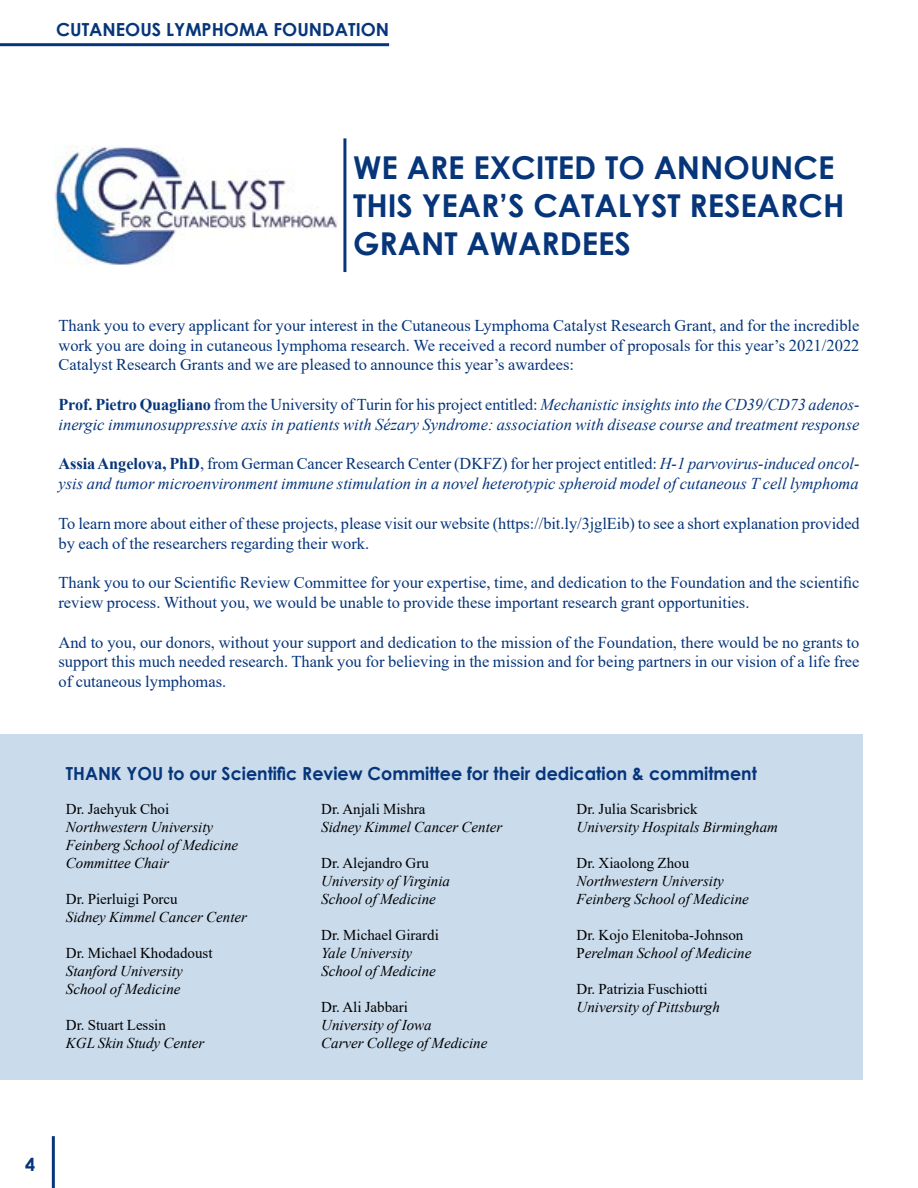
<style>
.page{position:relative;width:918px;height:1188px;background:#fff}
.page>*{position:absolute;margin:0;border:0;box-sizing:border-box;transform-origin:0 0}
.t1{font:700 31.5px/37.8px "Century Gothic";color:#06357a}
.t2{font:700 18px "Century Gothic";color:#06357a}
.t3{font:16.5px/19.8px "Times New Roman";color:#06357a;text-align:justify}
.t4{font:italic 16.5px/19.8px "Times New Roman";color:#06357a}
.t5{font:italic 15px/18px "Times New Roman";color:#000}
.t6{font:15px/18px "Times New Roman";color:#000}
.s1{font-weight:700;font-style:normal}
.s2{font-style:normal}
.s3{font-style:italic}
</style>
<div class="page">
<hr style="left:0;top:43px;width:389px;height:3px;background:#06357a">
<hr style="left:52px;top:1136px;width:3px;height:52px;background:#06357a">
<img style="left:54px;top:145px;width:283px;height:120px">
<hr style="left:343px;top:138px;width:3px;height:134px;background:#06357a">
<div style="left:0;top:734px;width:862px;height:346px;background:#cadbec"></div>
<p class="t2" style="left:56px;top:16px;width:335px">CUTANEOUS LYMPHOMA FOUNDATION</p>
<h1 class="t1" style="left:353px;top:148px;width:493px">WE ARE EXCITED TO ANNOUNCE<br>THIS YEAR’S CATALYST RESEARCH<br>GRANT AWARDEES</h1>
<p class="t3" style="left:58px;top:315px;width:803px">Thank you to every applicant for your interest in the Cutaneous Lymphoma Catalyst Research Grant, and for the incredible work you are doing in cutaneous lymphoma research. We received a record number of proposals for this year’s 2021/2022<br>Catalyst Research Grants and we are pleased to announce this year’s awardees:</p>
<p class="t4" style="left:58px;top:394px;width:802px"><span class="s1">Prof. Pietro Quagliano</span> <span class="s2">from the University of Turin for his project entitled:</span> Mechanistic insights into the CD39/CD73 adenos&shy;inergic immunosuppressive axis in patients with Sézary Syndrome: association with disease course and treatment response</p>
<p class="t4" style="left:58px;top:454px;width:802px"><span class="s1">Assia Angelova, PhD</span><span class="s2">, from German Cancer Research Center (DKFZ) for her project entitled:</span> H-1 parvovirus-induced oncol&shy;ysis and tumor microenvironment immune stimulation in a novel heterotypic spheroid model of cutaneous T cell lymphoma</p>
<p class="t3" style="left:58px;top:513px;width:803px">To learn more about either of these projects, please visit our website (https://bit.ly/3jglEib) to see a short explanation provided by each of the researchers regarding their work.</p>
<p class="t3" style="left:58px;top:572px;width:803px">Thank you to our Scientific Review Committee for your expertise, time, and dedication to the Foundation and the scientific review process. Without you, we would be unable to provide these important research grant opportunities.</p>
<p class="t3" style="left:58px;top:632px;width:803px">And to you, our donors, without your support and dedication to the mission of the Foundation, there would be no grants to support this much needed research. Thank you for believing in the mission and for being partners in our vision of a life free of cutaneous lymphomas.</p>
<p class="t2" style="left:66px;top:760px;width:693px">THANK YOU to our Scientific Review Committee for their dedication &amp; commitment</p>
<p class="t6" style="left:66px;top:799px;width:105px">Dr. Jaehyuk Choi</p>
<p class="t5" style="left:66px;top:817px;width:174px">Northwestern University<br>Feinberg School of Medicine<br>Committee Chair</p>
<p class="t6" style="left:66px;top:889px;width:113px">Dr. Pierluigi Porcu</p>
<p class="t5" style="left:66px;top:907px;width:183px">Sidney Kimmel Cancer Center</p>
<p class="t6" style="left:66px;top:943px;width:148px">Dr. Michael Khodadoust</p>
<p class="t5" style="left:66px;top:961px;width:118px">Stanford University<br>School of Medicine</p>
<p class="t6" style="left:66px;top:1015px;width:102px">Dr. Stuart Lessin</p>
<p class="t5" style="left:66px;top:1033px;width:140px">KGL Skin Study Center</p>
<p class="t6" style="left:321px;top:799px;width:106px">Dr. Anjali Mishra</p>
<p class="t5" style="left:321px;top:817px;width:183px">Sidney Kimmel Cancer Center</p>
<p class="t6" style="left:321px;top:853px;width:109px">Dr. Alejandro Gru</p>
<p class="t5" style="left:321px;top:871px;width:130px">University of Virginia<br>School of Medicine</p>
<p class="t6" style="left:321px;top:925px;width:119px">Dr. Michael Girardi</p>
<p class="t5" style="left:321px;top:943px;width:116px">Yale University<br>School of Medicine</p>
<p class="t6" style="left:321px;top:997px;width:88px">Dr. Ali Jabbari</p>
<p class="t5" style="left:321px;top:1015px;width:168px">University of Iowa<br>Carver College of Medicine</p>
<p class="t6" style="left:577px;top:799px;width:122px">Dr. Julia Scarisbrick</p>
<p class="t5" style="left:577px;top:817px;width:203px">University Hospitals Birmingham</p>
<p class="t6" style="left:577px;top:853px;width:114px">Dr. Xiaolong Zhou</p>
<p class="t5" style="left:577px;top:871px;width:174px">Northwestern University<br>Feinberg School of Medicine</p>
<p class="t6" style="left:577px;top:925px;width:176px">Dr. Kojo Elenitoba-Johnson<br>P<span class="s3">erelman School of Medicine</span></p>
<p class="t6" style="left:577px;top:979px;width:132px">Dr. Patrizia Fuschiotti</p>
<p class="t5" style="left:577px;top:997px;width:145px">University of Pittsburgh</p>
<p class="t2" style="left:25px;top:1151px;width:12px">4</p>
</div>
